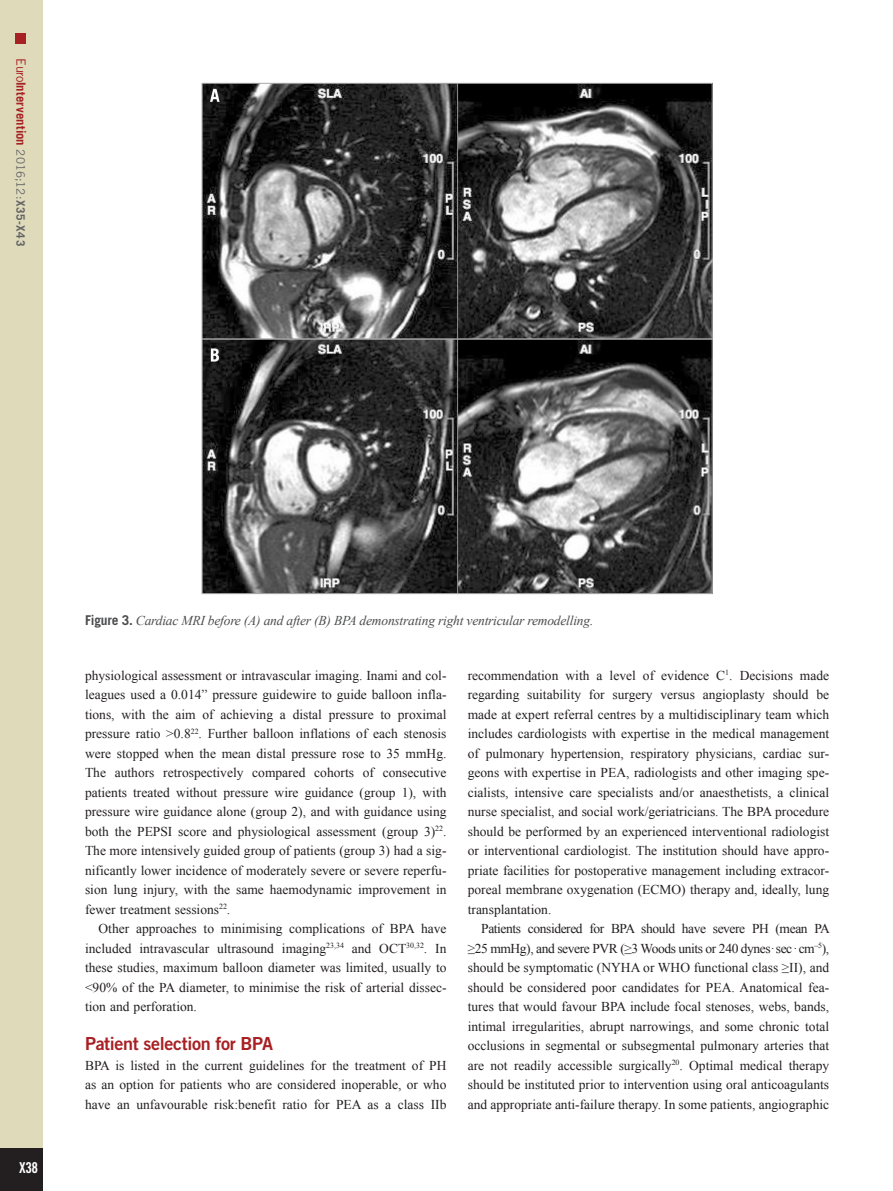
<style>
.page{position:relative;width:893px;height:1191px;background:#fff}
.page>*{position:absolute;margin:0;border:0;box-sizing:border-box;transform-origin:0 0}
.intertitre1{font:18px "Trade Gothic LT Std Bd 2";letter-spacing:-.02em;color:#a72023}
.t1{font:15px "Trade Gothic LT Std Bd Cn 20";color:#fff}
.text_paragraph{font:13.5px/19.5px "Times New Roman";color:#231f20;text-align:justify}
.text_1er_paragraph{font:13.5px/19.5px "Times New Roman";color:#231f20;text-align:justify}
.figure_legende{font:italic 13.5px "Times New Roman";letter-spacing:-.015em;color:#4b4c4d}
.t2{font:700 12.75px "Trade Gothic LT Std";letter-spacing:.005em;color:#a72023}
.s1{font-weight:400}
.s2{font-weight:400;font-size:11.7px;color:#636366}
.s3{font-size:11.7px;color:#636366}
.s4{font-family:"Trade Gothic LT Std";font-weight:700;font-style:normal}
</style>
<div class="page">
<div style="left:0;top:0;width:43px;height:1191px;background:#dedaba"></div>
<div style="left:16px;top:34px;width:10px;height:10px;background:#a72023"></div>
<div style="left:0;top:1148px;width:43px;height:43px;background:#231f20"></div>
<img style="left:204px;top:85px;width:507px;height:507px">
<p class="t2" style="left:29px;top:58px;width:189px;rotate:90deg"><span class="s1">Euro</span>Intervention <span class="s2">2016;12:</span><span class="s3">X35-X43</span></p>
<p class="t1" style="left:19px;top:1158px;width:21px">X38</p>
<p class="figure_legende" style="left:85px;top:611px;width:510px"><span class="s4">Figure 3.</span> Cardiac MRI before (A) and after (B) BPA demonstrating right ventricular remodelling.</p>
<p class="text_paragraph" style="left:85px;top:665px;width:363px">physiological assessment or intravascular imaging. Inami and col&shy;leagues used a 0.014” pressure guidewire to guide balloon infla&shy;tions, with the aim of achieving a distal pressure to proximal pressure ratio &gt;0.8<sup>22</sup>. Further balloon inflations of each stenosis were stopped when the mean distal pressure rose to 35 mmHg.<br>The authors retrospectively compared cohorts of consecutive patients treated without pressure wire guidance (group 1), with pressure wire guidance alone (group 2), and with guidance using both the PEPSI score and physiological assessment (group 3)<sup>22</sup>.<br>The more intensively guided group of patients (group 3) had a sig&shy;nificantly lower incidence of moderately severe or severe reperfu&shy;sion lung injury, with the same haemodynamic improvement in fewer treatment sessions<sup>22</sup>.</p>
<p class="text_paragraph" style="left:85px;top:918px;width:363px;text-indent:14px">Other approaches to minimising complications of BPA have included intravascular ultrasound imaging<sup>23,34</sup> and OCT<sup>30,32</sup>. In these studies, maximum balloon diameter was limited, usually to &lt;90% of the PA diameter, to minimise the risk of arterial dissec&shy;tion and perforation.</p>
<p class="intertitre1" style="left:85px;top:1032px;width:190px">Patient selection for BPA</p>
<p class="text_1er_paragraph" style="left:85px;top:1055px;width:363px">BPA is listed in the current guidelines for the treatment of PH as an option for patients who are considered inoperable, or who have an unfavourable risk:benefit ratio for PEA as a class IIb</p>
<p class="text_1er_paragraph" style="left:468px;top:665px;width:363px">recommendation with a level of evidence C<sup>1</sup>. Decisions made regarding suitability for surgery versus angioplasty should be made at expert referral centres by a multidisciplinary team which includes cardiologists with expertise in the medical management of pulmonary hypertension, respiratory physicians, cardiac sur&shy;geons with expertise in PEA, radiologists and other imaging spe&shy;cialists, intensive care specialists and/or anaesthetists, a clinical nurse specialist, and social work/geriatricians. The BPA procedure should be performed by an experienced interventional radiologist or interventional cardiologist. The institution should have appro&shy;priate facilities for postoperative management including extracor&shy;poreal membrane oxygenation (ECMO) therapy and, ideally, lung transplantation.</p>
<p class="text_paragraph" style="left:468px;top:918px;width:364px;text-indent:14px">Patients considered for BPA should have severe PH (mean PA ≥25 mmHg), and severe PVR (≥3 Woods units or 240 dynes·sec·cm<sup>–5</sup>), should be symptomatic (NYHA or WHO functional class ≥II), and should be considered poor candidates for PEA. Anatomical fea&shy;tures that would favour BPA include focal stenoses, webs, bands, intimal irregularities, abrupt narrowings, and some chronic total occlusions in segmental or subsegmental pulmonary arteries that are not readily accessible surgically<sup>20</sup>. Optimal medical therapy should be instituted prior to intervention using oral anticoagulants and appropriate anti-failure therapy. In some patients, angiographic</p>
</div>
